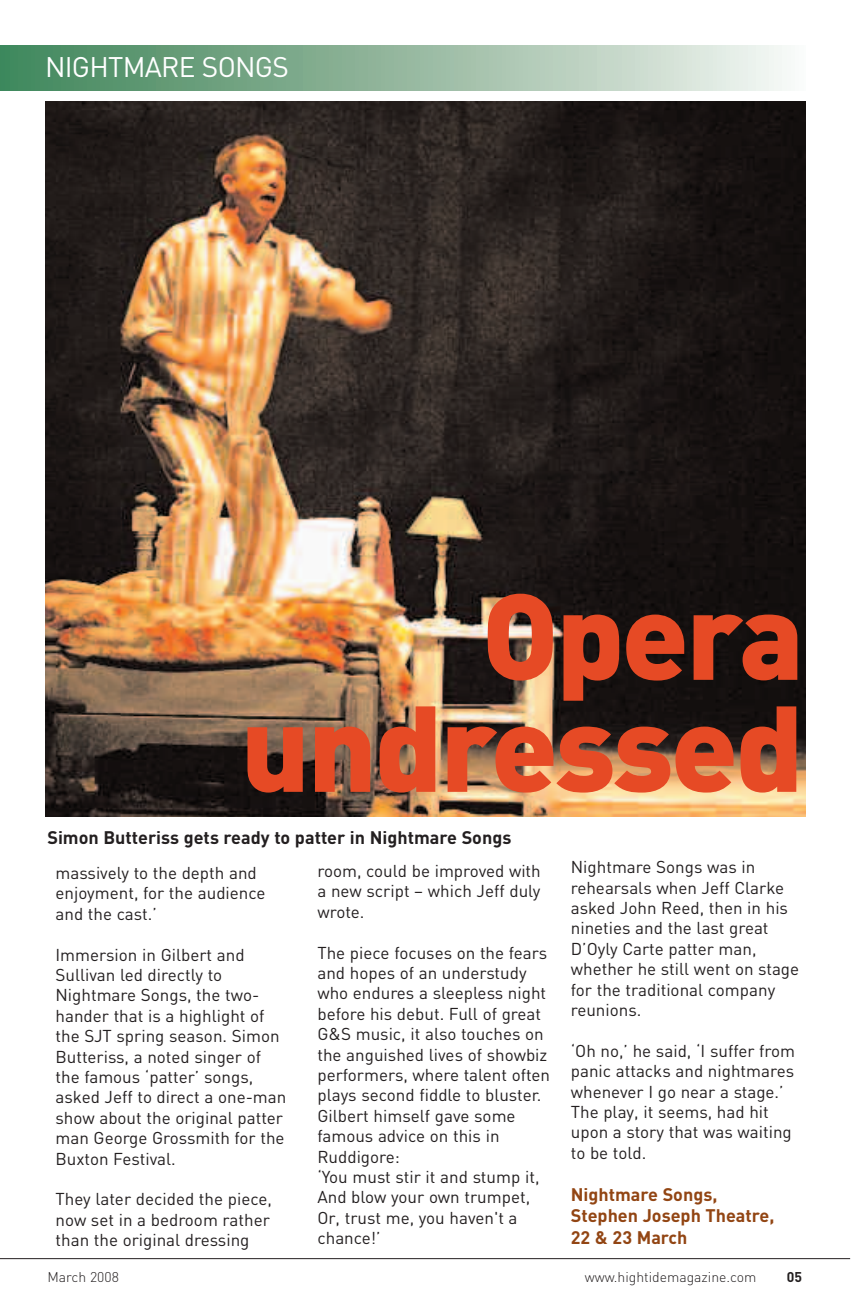
<style>
.page{position:relative;width:851px;height:1304px;background:#fff}
.page>*{position:absolute;margin:0;border:0;box-sizing:border-box;transform-origin:0 0}
.t1{font:900 120px/112px "DIN";letter-spacing:-.02em;color:#e64a25;text-align:right}
.t2{font:28px "DIN";letter-spacing:-.025em;color:#fff}
.t3{font:700 18px "DIN";color:#231f20}
.t4{font:700 18px/21.6px "DIN";color:#924513}
.t5{font:17px/20.4px "DIN";color:#231f20}
.t6{font:300 14px "DIN";color:#231f20}
.t7{font:700 14px "DIN";color:#231f20}
</style>
<div class="page">
<div style="left:0;top:45px;width:805px;height:46px;background:linear-gradient(to right,#3c8255,#f4f5f1)"></div>
<img style="left:45px;top:101px;width:760px;height:715px">
<hr style="left:0;top:1258px;width:850px;height:1px;background:#231f20">
<h2 class="t2" style="left:45px;top:51px;width:245px">NIGHTMARE SONGS</h2>
<h1 class="t1" style="left:240px;top:582px;width:564px">Opera undressed</h1>
<p class="t3" style="left:47px;top:827px;width:465px">Simon Butteriss gets ready to patter in Nightmare Songs</p>
<p class="t5" style="left:55px;top:863px;width:211px">massively to the depth and enjoyment, for the audience and the cast.’</p>
<p class="t5" style="left:55px;top:944px;width:232px">Immersion in Gilbert and<br>Sullivan led directly to<br>Nightmare Songs, the two&shy;hander that is a highlight of the SJT spring season. Simon<br>Butteriss, a noted singer of the famous ‘patter’ songs, asked Jeff to direct a one-man show about the original patter man George Grossmith for the<br>Buxton Festival.</p>
<p class="t5" style="left:55px;top:1189px;width:218px">They later decided the piece, now set in a bedroom rather than the original dressing</p>
<p class="t5" style="left:317px;top:861px;width:225px;text-align:justify">room, could be improved with a new script – which Jeff duly wrote.</p>
<p class="t5" style="left:317px;top:942px;width:234px">The piece focuses on the fears and hopes of an understudy who endures a sleepless night before his debut. Full of great<br>G&amp;S music, it also touches on the anguished lives of showbiz performers, where talent often plays second fiddle to bluster.<br>Gilbert himself gave some famous advice on this in<br>Ruddigore:<br>‘You must stir it and stump it,<br>And blow your own trumpet,<br>Or, trust me, you haven't a chance!’</p>
<p class="t5" style="left:570px;top:857px;width:230px">Nightmare Songs was in rehearsals when Jeff Clarke asked John Reed, then in his nineties and the last great<br>D’Oyly Carte patter man, whether he still went on stage for the traditional company reunions.</p>
<p class="t5" style="left:570px;top:1041px;width:226px">‘Oh no,’ he said, ‘I suffer from panic attacks and nightmares whenever I go near a stage.’<br>The play, it seems, had hit upon a story that was waiting to be told.</p>
<p class="t4" style="left:570px;top:1184px;width:205px">Nightmare Songs,<br>Stephen Joseph Theatre,<br>22 &amp; 23 March</p>
<p class="t6" style="left:47px;top:1269px;width:73px">March 2008</p>
<p class="t6" style="left:584px;top:1269px;width:173px">www.hightidemagazine.com</p>
<p class="t7" style="left:786px;top:1269px;width:17px">05</p>
</div>
